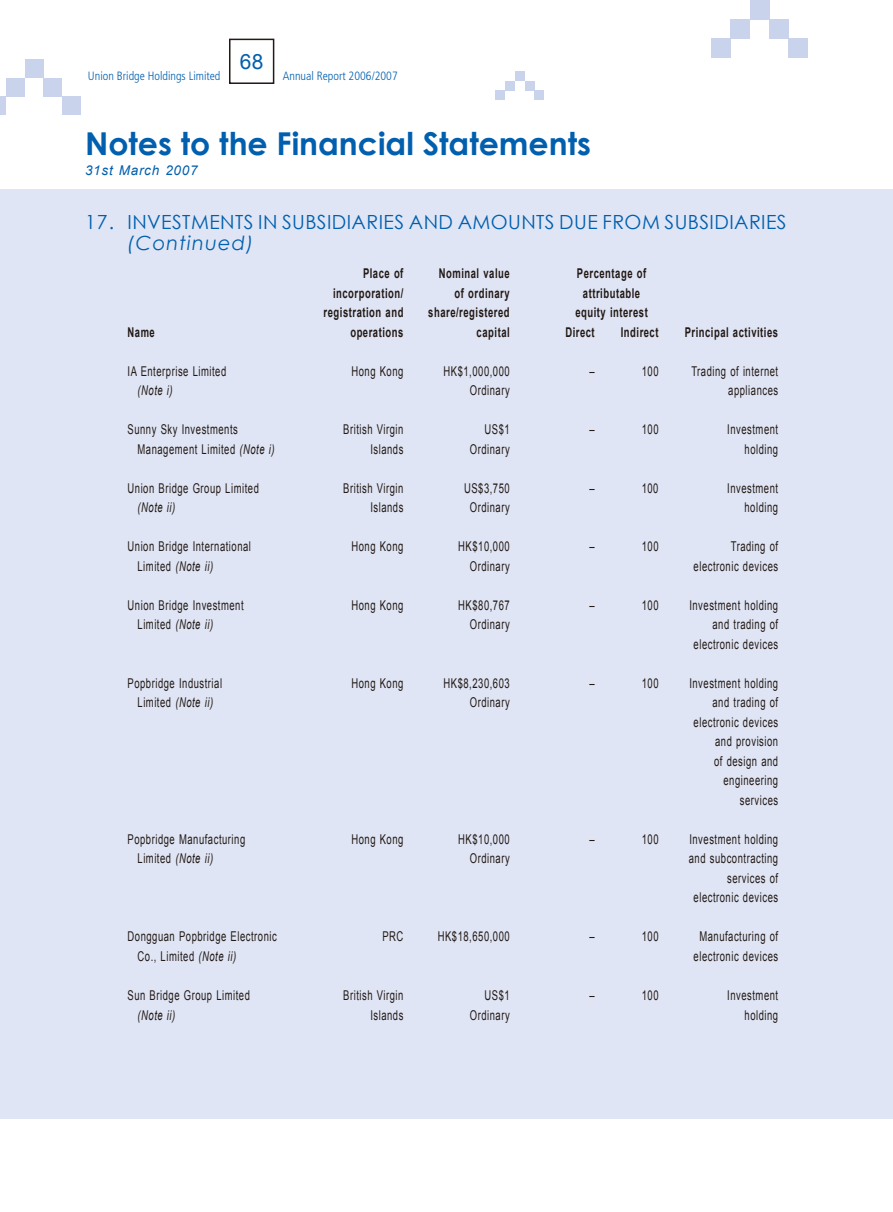
<style>
.page{position:relative;width:893px;height:1212px;background:#fff}
.page>*{position:absolute;margin:0;border:0;box-sizing:border-box;transform-origin:0 0}
.t1{font:700 31.5px "Century Gothic";color:#005fae}
.t2{font:21px "Arial";color:#005fae}
.t3{font:19.5px "Century Gothic";letter-spacing:.02em;color:#005fae}
.t4{font:italic 19.5px "Century Gothic";letter-spacing:.055em;color:#005fae}
.t5{font:13.5px/19.5px "Arial";letter-spacing:.055em;color:#231916;text-align:right;scale:.7 1}
.t6{font:700 13.5px "Arial";letter-spacing:.055em;color:#231916;scale:.7 1}
.t7{font:italic 13.5px "Arial";letter-spacing:.055em;color:#231916;scale:.7 1}
.t8{font:italic 13.5px "Arial";letter-spacing:.055em;color:#005fae}
.t9{font:300 condensed 12px "Frutiger LT Std";color:#005fae}
.s1{font-style:italic}
.s2{font-style:normal}
</style>
<div class="page">
<div style="left:0;top:189px;width:893px;height:929px;background:#dfe5f4"></div>
<div style="left:229px;top:39px;width:45px;height:45px;border:2px solid #231916"></div>
<div style="left:495px;top:90px;width:10px;height:10px;background:#c9d4ec"></div>
<div style="left:505px;top:81px;width:10px;height:9px;background:#c9d4ec"></div>
<div style="left:515px;top:71px;width:10px;height:10px;background:#c9d4ec"></div>
<div style="left:525px;top:81px;width:9px;height:9px;background:#c9d4ec"></div>
<div style="left:534px;top:90px;width:10px;height:10px;background:#c9d4ec"></div>
<div style="left:711px;top:38px;width:19px;height:19px;background:#c9d4ec"></div>
<div style="left:730px;top:19px;width:20px;height:20px;background:#c9d4ec"></div>
<div style="left:750px;top:0;width:19px;height:19px;background:#c9d4ec"></div>
<div style="left:769px;top:19px;width:20px;height:20px;background:#c9d4ec"></div>
<div style="left:789px;top:38px;width:19px;height:19px;background:#c9d4ec"></div>
<div style="left:0;top:96px;width:6px;height:19px;background:#c9d4ec"></div>
<div style="left:6px;top:78px;width:18px;height:19px;background:#c9d4ec"></div>
<div style="left:25px;top:60px;width:18px;height:18px;background:#c9d4ec"></div>
<div style="left:43px;top:78px;width:19px;height:19px;background:#c9d4ec"></div>
<div style="left:62px;top:96px;width:19px;height:19px;background:#c9d4ec"></div>
<h2 class="t2" style="left:240px;top:48px;width:25px">68</h2>
<p class="t9" style="left:88px;top:69px;width:134px">Union Bridge Holdings Limited</p>
<p class="t9" style="left:283px;top:69px;width:116px">Annual Report 2006/2007</p>
<h1 class="t1" style="left:85px;top:119px;width:507px">Notes to the Financial Statements</h1>
<p class="t8" style="left:85px;top:161px;width:114px">31st March 2007</p>
<h3 class="t3" style="left:85px;top:209px;width:703px">17. INVESTMENTS IN SUBSIDIARIES AND AMOUNTS DUE FROM SUBSIDIARIES</h3>
<h3 class="t4" style="left:128px;top:230px;width:127px">(Continued)</h3>
<p class="t6" style="left:363px;top:265px;width:59px">Place of</p>
<p class="t6" style="left:439px;top:265px;width:103px">Nominal value</p>
<p class="t6" style="left:577px;top:265px;width:101px">Percentage of</p>
<p class="t6" style="left:333px;top:284px;width:102px">incorporation/</p>
<p class="t6" style="left:455px;top:284px;width:80px">of ordinary</p>
<p class="t6" style="left:583px;top:284px;width:83px">attributable</p>
<p class="t6" style="left:324px;top:304px;width:116px">registration and</p>
<p class="t6" style="left:428px;top:304px;width:118px">share/registered</p>
<p class="t6" style="left:575px;top:304px;width:105px">equity interest</p>
<p class="t6" style="left:128px;top:323px;width:41px">Name</p>
<p class="t6" style="left:350px;top:323px;width:77px">operations</p>
<p class="t6" style="left:477px;top:323px;width:49px">capital</p>
<p class="t6" style="left:565px;top:323px;width:44px">Direct</p>
<p class="t6" style="left:621px;top:323px;width:55px">Indirect</p>
<p class="t6" style="left:685px;top:323px;width:135px">Principal activities</p>
<p class="t5" style="left:128px;top:361px;width:143px">IA Enterprise Limited</p>
<p class="t5" style="left:351px;top:361px;width:76px">Hong Kong</p>
<p class="t5" style="left:444px;top:361px;width:96px">HK$1,000,000</p>
<p class="t5" style="left:589px;top:361px;width:9px">–</p>
<p class="t5" style="left:642px;top:361px;width:26px">100</p>
<p class="t5" style="left:691px;top:361px;width:126px">Trading of internet</p>
<p class="t7" style="left:138px;top:382px;width:52px">(Note i)</p>
<p class="t5" style="left:470px;top:381px;width:59px">Ordinary</p>
<p class="t5" style="left:728px;top:381px;width:73px">appliances</p>
<p class="t5" style="left:128px;top:420px;width:159px">Sunny Sky Investments</p>
<p class="t5" style="left:343px;top:420px;width:88px">British Virgin</p>
<p class="t5" style="left:485px;top:420px;width:38px">US$1</p>
<p class="t5" style="left:590px;top:420px;width:9px">–</p>
<p class="t5" style="left:642px;top:420px;width:26px">100</p>
<p class="t5" style="left:727px;top:420px;width:74px">Investment</p>
<p class="t5" style="left:138px;top:439px;width:197px">Management Limited <span class="s1">(Note i)</span></p>
<p class="t5" style="left:370px;top:440px;width:49px">Islands</p>
<p class="t5" style="left:470px;top:440px;width:59px">Ordinary</p>
<p class="t5" style="left:744px;top:440px;width:50px">holding</p>
<p class="t5" style="left:128px;top:479px;width:189px">Union Bridge Group Limited</p>
<p class="t5" style="left:343px;top:479px;width:88px">British Virgin</p>
<p class="t5" style="left:464px;top:479px;width:67px">US$3,750</p>
<p class="t5" style="left:589px;top:479px;width:9px">–</p>
<p class="t5" style="left:642px;top:479px;width:26px">100</p>
<p class="t5" style="left:727px;top:479px;width:74px">Investment</p>
<p class="t7" style="left:138px;top:499px;width:56px">(Note ii)</p>
<p class="t5" style="left:370px;top:498px;width:49px">Islands</p>
<p class="t5" style="left:470px;top:498px;width:59px">Ordinary</p>
<p class="t5" style="left:744px;top:498px;width:50px">holding</p>
<p class="t5" style="left:128px;top:537px;width:178px">Union Bridge International</p>
<p class="t5" style="left:351px;top:537px;width:76px">Hong Kong</p>
<p class="t5" style="left:458px;top:537px;width:75px">HK$10,000</p>
<p class="t5" style="left:589px;top:537px;width:9px">–</p>
<p class="t5" style="left:642px;top:537px;width:26px">100</p>
<p class="t5" style="left:731px;top:537px;width:69px">Trading of</p>
<p class="t7" style="left:138px;top:557px;width:110px"><span class="s2">Limited</span> (Note ii)</p>
<p class="t5" style="left:470px;top:557px;width:59px">Ordinary</p>
<p class="t5" style="left:694px;top:557px;width:122px">electronic devices</p>
<p class="t5" style="left:128px;top:596px;width:167px">Union Bridge Investment</p>
<p class="t5" style="left:351px;top:596px;width:76px">Hong Kong</p>
<p class="t5" style="left:458px;top:596px;width:75px">HK$80,767</p>
<p class="t5" style="left:589px;top:596px;width:9px">–</p>
<p class="t5" style="left:642px;top:596px;width:26px">100</p>
<p class="t5" style="left:689px;top:596px;width:128px">Investment holding</p>
<p class="t7" style="left:138px;top:616px;width:110px"><span class="s2">Limited</span> (Note ii)</p>
<p class="t5" style="left:470px;top:615px;width:59px">Ordinary</p>
<p class="t5" style="left:694px;top:615px;width:122px">and trading of electronic devices</p>
<p class="t5" style="left:128px;top:674px;width:137px">Popbridge Industrial</p>
<p class="t5" style="left:351px;top:674px;width:76px">Hong Kong</p>
<p class="t5" style="left:444px;top:674px;width:96px">HK$8,230,603</p>
<p class="t5" style="left:589px;top:674px;width:9px">–</p>
<p class="t5" style="left:642px;top:674px;width:26px">100</p>
<p class="t5" style="left:689px;top:674px;width:128px">Investment holding</p>
<p class="t7" style="left:138px;top:694px;width:110px"><span class="s2">Limited</span> (Note ii)</p>
<p class="t5" style="left:470px;top:693px;width:59px">Ordinary</p>
<p class="t5" style="left:694px;top:693px;width:122px">and trading of electronic devices and provision<br>of design and engineering services</p>
<p class="t5" style="left:128px;top:829px;width:170px">Popbridge Manufacturing</p>
<p class="t5" style="left:351px;top:829px;width:76px">Hong Kong</p>
<p class="t5" style="left:458px;top:829px;width:75px">HK$10,000</p>
<p class="t5" style="left:589px;top:829px;width:9px">–</p>
<p class="t5" style="left:642px;top:829px;width:26px">100</p>
<p class="t5" style="left:689px;top:829px;width:128px">Investment holding</p>
<p class="t7" style="left:138px;top:850px;width:110px"><span class="s2">Limited</span> (Note ii)</p>
<p class="t5" style="left:470px;top:849px;width:59px">Ordinary</p>
<p class="t5" style="left:689px;top:849px;width:129px">and subcontracting services of electronic devices</p>
<p class="t5" style="left:128px;top:927px;width:215px">Dongguan Popbridge Electronic</p>
<p class="t5" style="left:382px;top:927px;width:31px">PRC</p>
<p class="t5" style="left:438px;top:927px;width:104px">HK$18,650,000</p>
<p class="t5" style="left:589px;top:927px;width:9px">–</p>
<p class="t5" style="left:642px;top:927px;width:26px">100</p>
<p class="t5" style="left:699px;top:927px;width:114px">Manufacturing of</p>
<p class="t5" style="left:138px;top:946px;width:143px">Co., Limited <span class="s1">(Note ii)</span></p>
<p class="t5" style="left:694px;top:947px;width:122px">electronic devices</p>
<p class="t5" style="left:128px;top:986px;width:176px">Sun Bridge Group Limited</p>
<p class="t5" style="left:343px;top:986px;width:88px">British Virgin</p>
<p class="t5" style="left:485px;top:986px;width:38px">US$1</p>
<p class="t5" style="left:590px;top:986px;width:9px">–</p>
<p class="t5" style="left:642px;top:986px;width:26px">100</p>
<p class="t5" style="left:727px;top:986px;width:74px">Investment</p>
<p class="t7" style="left:138px;top:1006px;width:56px">(Note ii)</p>
<p class="t5" style="left:370px;top:1005px;width:49px">Islands</p>
<p class="t5" style="left:470px;top:1005px;width:59px">Ordinary</p>
<p class="t5" style="left:744px;top:1005px;width:50px">holding</p>
</div>
